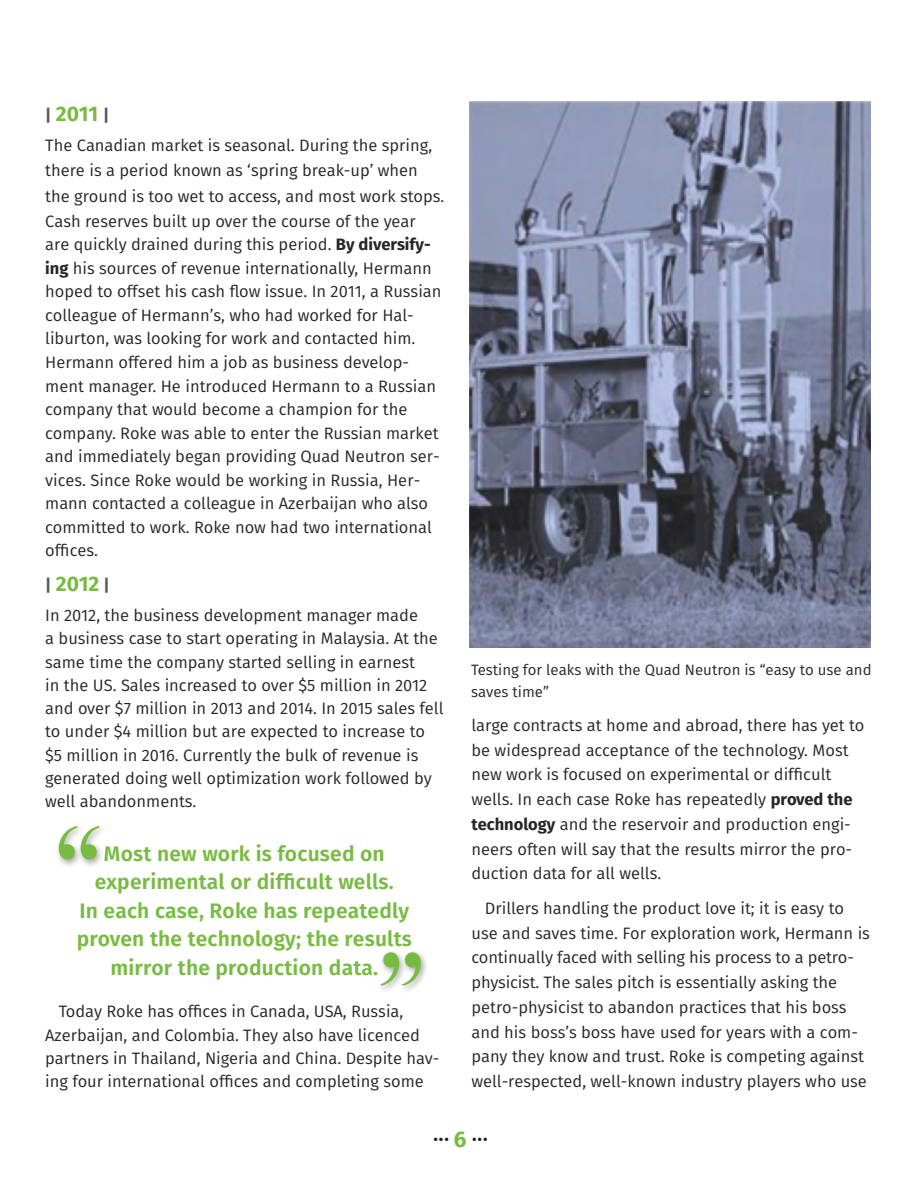
<style>
.page{position:relative;width:918px;height:1188px;background:#fff}
.page>*{position:absolute;margin:0;border:0;box-sizing:border-box;transform-origin:0 0}
.Para_Mid_Neo{font:600 21px "Fira Sans";letter-spacing:.01em;color:#78bb42}
.Para_Mid_Neo-2{font:700 21px "Fira Sans";color:#78bb42}
.Para_Mid_Neo-3{font:16.5px/23.5px "Fira Sans";color:#252626}
.Para_Mid_Neo-4{font:16.5px "Fira Sans";color:#231f20}
.Para_Mid_Neo-5{font:15px "Fira Sans";color:#252626}
.s1{font-size:16.5px;color:#57585a}
.s2{font-weight:700}
.s3{font-weight:700;font-size:22.5px;color:#78bb42}
</style>
<div class="page">
<div style="left:54px;top:823px;width:53px;height:45px;background:#231f20;opacity:.4"></div>
<svg style="left:59px;top:826px;width:41px;height:33px"></svg>
<div style="left:376px;top:949px;width:52px;height:45px;background:#231f20;opacity:.4"></div>
<svg style="left:380px;top:952px;width:41px;height:34px"></svg>
<img style="left:469px;top:101px;width:401px;height:547px">
<p class="Para_Mid_Neo-2" style="left:45px;top:96px;width:66px"><span class="s1">|</span> 2011 <span class="s1">|</span></p>
<p class="Para_Mid_Neo-3" style="left:45px;top:133px;width:401px;line-height:25.2px">The Canadian market is seasonal. During the spring, there is a period known as ‘spring break-up’ when the ground is too wet to access, and most work stops.<br>Cash reserves built up over the course of the year</p>
<p class="Para_Mid_Neo-3" style="left:45px;top:232px;width:398px">are quickly drained during this period. <span class="s2">By diversify&shy;ing</span> his sources of revenue internationally, Hermann hoped to offset his cash flow issue. In 2011, a Russian colleague of Hermann’s, who had worked for Hal&shy;liburton, was looking for work and contacted him.<br>Hermann offered him a job as business develop&shy;ment manager. He introduced Hermann to a Russian company that would become a champion for the company. Roke was able to enter the Russian market and immediately began providing Quad Neutron ser&shy;vices. Since Roke would be working in Russia, Her&shy;mann contacted a colleague in Azerbaijan who also committed to work. Roke now had two international offices.</p>
<p class="Para_Mid_Neo-2" style="left:45px;top:566px;width:66px"><span class="s1">|</span> 2012 <span class="s1">|</span></p>
<p class="Para_Mid_Neo-3" style="left:45px;top:603px;width:400px">In 2012, the business development manager made<br>a business case to start operating in Malaysia. At the same time the company started selling in earnest<br>in the US. Sales increased to over $5 million in 2012 and over $7 million in 2013 and 2014. In 2015 sales fell to under $4 million but are expected to increase to</p>
<p class="Para_Mid_Neo-3" style="left:45px;top:743px;width:388px">$5 million in 2016. Currently the bulk of revenue is generated doing well optimization work followed by well abandonments.</p>
<p class="Para_Mid_Neo" style="left:104px;top:836px;width:282px">Most new work is focused on</p>
<p class="Para_Mid_Neo" style="left:95px;top:865px;width:301px">experimental or difficult wells.</p>
<p class="Para_Mid_Neo" style="left:79px;top:893px;width:331px">In each case, Roke has repeatedly</p>
<p class="Para_Mid_Neo" style="left:77px;top:922px;width:337px">proven the technology; the results</p>
<p class="Para_Mid_Neo" style="left:110px;top:950px;width:269px">mirror the production data.</p>
<p class="Para_Mid_Neo-3" style="left:45px;top:1000px;width:396px;text-indent:13px">Today Roke has offices in Canada, USA, Russia, Azerbaijan, and Colombia. They also have licenced partners in Thailand, Nigeria and China. Despite hav&shy;ing four international offices and completing some</p>
<p class="Para_Mid_Neo-5" style="left:471px;top:658px;width:402px">Testing for leaks with the Quad Neutron is “easy to use and</p>
<p class="Para_Mid_Neo-5" style="left:471px;top:681px;width:79px">saves time”</p>
<p class="Para_Mid_Neo-3" style="left:471px;top:712px;width:395px;line-height:24.8px">large contracts at home and abroad, there has yet to be widespread acceptance of the technology. Most new work is focused on experimental or difficult wells. In each case Roke has repeatedly <span class="s2">proved the technology</span> and the reservoir and production engi&shy;neers often will say that the results mirror the pro&shy;duction data for all wells.</p>
<p class="Para_Mid_Neo-3" style="left:471px;top:895px;width:400px;line-height:24.8px;text-indent:13px">Drillers handling the product love it; it is easy to use and saves time. For exploration work, Hermann is continually faced with selling his process to a petro&shy;physicist. The sales pitch is essentially asking the petro-physicist to abandon practices that his boss and his boss’s boss have used for years with a com&shy;pany they know and trust. Roke is competing against well-respected, well-known industry players who use</p>
<p class="Para_Mid_Neo-4" style="left:433px;top:1127px;width:56px">••• <span class="s3">6</span> •••</p>
</div>
